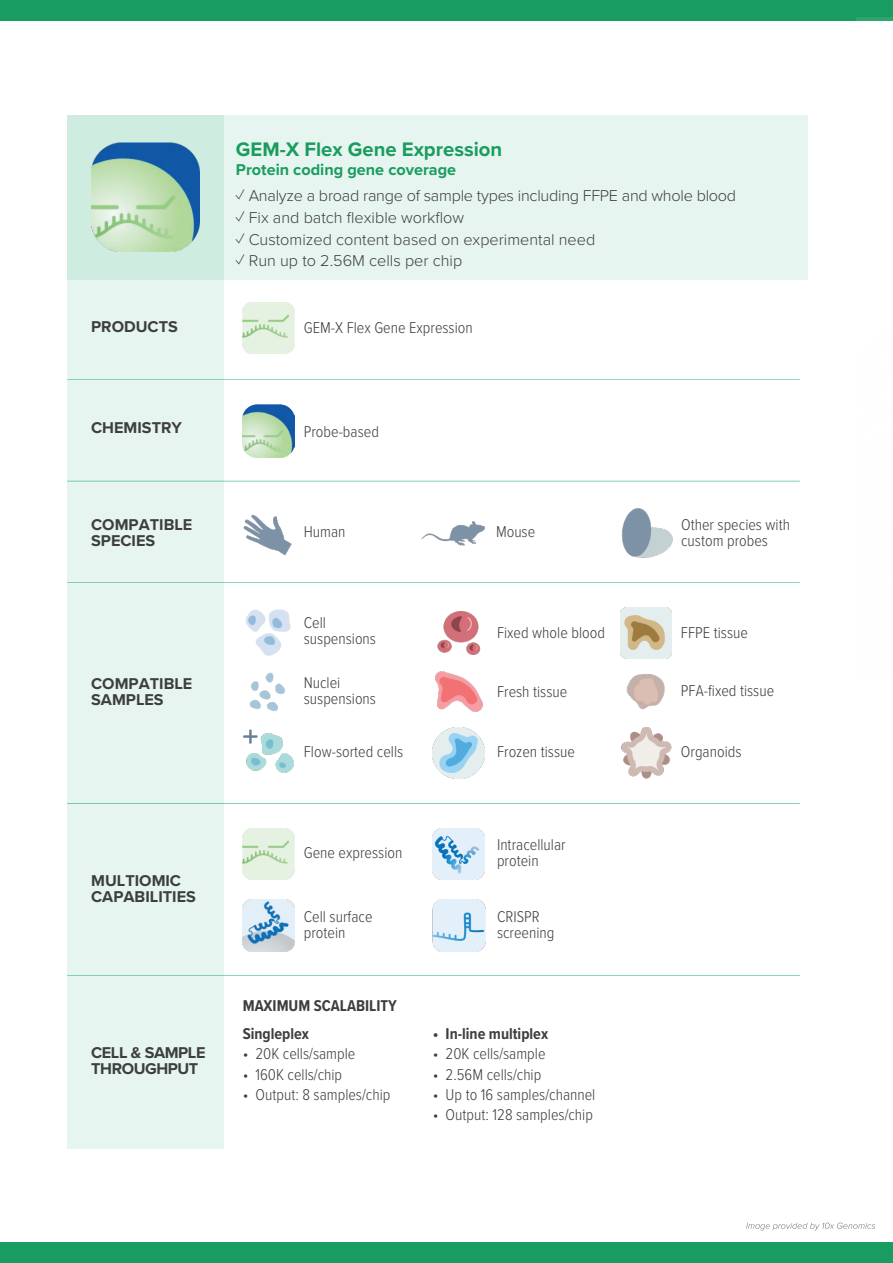
<style>
.page{position:relative;width:893px;height:1263px;background:#fff}
.page>*{position:absolute;margin:0;border:0;box-sizing:border-box;transform-origin:0 0}
.t1{font:700 20.25px "Proxima Nova";color:#1a9c5f}
.t2{font:300 16.2px/16.2px "Proxima Nova Cond";color:#3e3e3f}
.t3{font:300 16.2px "Proxima Nova";color:#3e3e3f}
.t4{font:700 16.2px/16.2px "Proxima Nova";color:#3e3e3f}
.t5{font:700 16.2px "Proxima Nova Cond";color:#3e3e3f}
.t6{font:700 16.2px "Proxima Nova";color:#1a9c5f}
.t7{font:700 16.2px/16.2px "Proxima Nova";letter-spacing:-.025em;color:#3e3e3f}
</style>
<div class="page">
<div style="left:0;top:1243px;width:892px;height:20px;background:#189c5f"></div>
<div style="left:1px;top:0;width:892px;height:20px;background:#189c5f"></div>
<svg style="left:746px;top:1222px;width:129px;height:8px"></svg>
<img style="left:243px;top:900px;width:51px;height:51px">
<img style="left:433px;top:900px;width:52px;height:51px">
<img style="left:243px;top:828px;width:52px;height:51px">
<img style="left:433px;top:828px;width:51px;height:51px">
<img style="left:243px;top:302px;width:51px;height:52px">
<img style="left:620px;top:607px;width:51px;height:51px">
<img style="left:437px;top:611px;width:44px;height:44px">
<img style="left:621px;top:727px;width:50px;height:52px">
<img style="left:626px;top:673px;width:39px;height:37px">
<img style="left:243px;top:515px;width:49px;height:41px">
<img style="left:421px;top:521px;width:63px;height:25px">
<div style="left:68px;top:115px;width:156px;height:1033px;background:#e6f5ef"></div>
<div style="left:68px;top:115px;width:740px;height:165px;background:linear-gradient(to right,#d6efe5,#edf8f3)"></div>
<img style="left:435px;top:671px;width:48px;height:41px">
<img style="left:433px;top:727px;width:51px;height:52px">
<img style="left:245px;top:609px;width:46px;height:47px">
<img style="left:243px;top:729px;width:51px;height:44px">
<img style="left:249px;top:672px;width:36px;height:39px">
<img style="left:621px;top:508px;width:52px;height:50px">
<hr style="left:68px;top:379px;width:731px;height:1px;background:#00a261">
<hr style="left:68px;top:481px;width:731px;height:1px;background:#00a261">
<hr style="left:68px;top:582px;width:731px;height:1px;background:#00a261">
<hr style="left:68px;top:803px;width:731px;height:1px;background:#00a261">
<hr style="left:68px;top:975px;width:731px;height:1px;background:#00a261">
<img style="left:91px;top:143px;width:108px;height:109px">
<img style="left:242px;top:404px;width:53px;height:53px">
<img style="left:856px;top:18px;width:37px;height:3px">
<p class="t1" style="left:236px;top:134px;width:268px">GEM-X Flex Gene Expression</p>
<p class="t6" style="left:236px;top:158px;width:222px">Protein coding gene coverage</p>
<p class="t3" style="left:236px;top:184px;width:502px">✓ Analyze a broad range of sample types including FFPE and whole blood</p>
<p class="t3" style="left:236px;top:205px;width:230px">✓ Fix and batch flexible workflow</p>
<p class="t3" style="left:236px;top:227px;width:361px">✓ Customized content based on experimental need</p>
<p class="t3" style="left:236px;top:249px;width:228px">✓ Run up to 2.56M cells per chip</p>
<p class="t4" style="left:91px;top:318px;width:88px">PRODUCTS</p>
<p class="t2" style="left:304px;top:319px;width:170px">GEM-X Flex Gene Expression</p>
<p class="t4" style="left:91px;top:420px;width:92px">CHEMISTRY</p>
<p class="t2" style="left:304px;top:422px;width:77px">Probe-based</p>
<p class="t4" style="left:91px;top:516px;width:103px">COMPATIBLE<br>SPECIES</p>
<p class="t2" style="left:304px;top:523px;width:43px">Human</p>
<p class="t2" style="left:496px;top:523px;width:41px">Mouse</p>
<p class="t2" style="left:681px;top:515px;width:110px">Other species with custom probes</p>
<p class="t4" style="left:91px;top:675px;width:103px">COMPATIBLE<br>SAMPLES</p>
<p class="t4" style="left:91px;top:872px;width:106px">MULTIOMIC<br>CAPABILITIES</p>
<p class="t7" style="left:91px;top:1044px;width:116px">CELL &amp; SAMPLE<br>THROUGHPUT</p>
<p class="t2" style="left:304px;top:613px;width:74px">Cell suspensions</p>
<p class="t2" style="left:304px;top:674px;width:74px">Nuclei suspensions</p>
<p class="t2" style="left:304px;top:743px;width:101px">Flow-sorted cells</p>
<p class="t2" style="left:497px;top:623px;width:109px">Fixed whole blood</p>
<p class="t2" style="left:497px;top:682px;width:72px">Fresh tissue</p>
<p class="t2" style="left:497px;top:743px;width:80px">Frozen tissue</p>
<p class="t2" style="left:304px;top:844px;width:100px">Gene expression</p>
<p class="t2" style="left:497px;top:836px;width:70px">Intracellular protein</p>
<p class="t2" style="left:304px;top:907px;width:70px">Cell surface protein</p>
<p class="t5" style="left:243px;top:994px;width:156px">MAXIMUM SCALABILITY</p>
<p class="t5" style="left:243px;top:1022px;width:68px">Singleplex</p>
<p class="t2" style="left:243px;top:1045px;width:114px">• 20K cells/sample</p>
<p class="t2" style="left:243px;top:1065px;width:101px">• 160K cells/chip</p>
<p class="t2" style="left:243px;top:1085px;width:149px">• Output: 8 samples/chip</p>
<p class="t2" style="left:497px;top:907px;width:59px">CRISPR screening</p>
<p class="t5" style="left:433px;top:1022px;width:117px">• In-line multiplex</p>
<p class="t2" style="left:433px;top:1045px;width:114px">• 20K cells/sample</p>
<p class="t2" style="left:433px;top:1065px;width:110px">• 2.56M cells/chip</p>
<p class="t2" style="left:433px;top:1085px;width:164px">• Up to 16 samples/channel</p>
<p class="t2" style="left:433px;top:1106px;width:162px">• Output: 128 samples/chip</p>
<p class="t2" style="left:681px;top:623px;width:68px">FFPE tissue</p>
<p class="t2" style="left:681px;top:682px;width:95px">PFA-fixed tissue</p>
<p class="t2" style="left:681px;top:743px;width:62px">Organoids</p>
</div>
